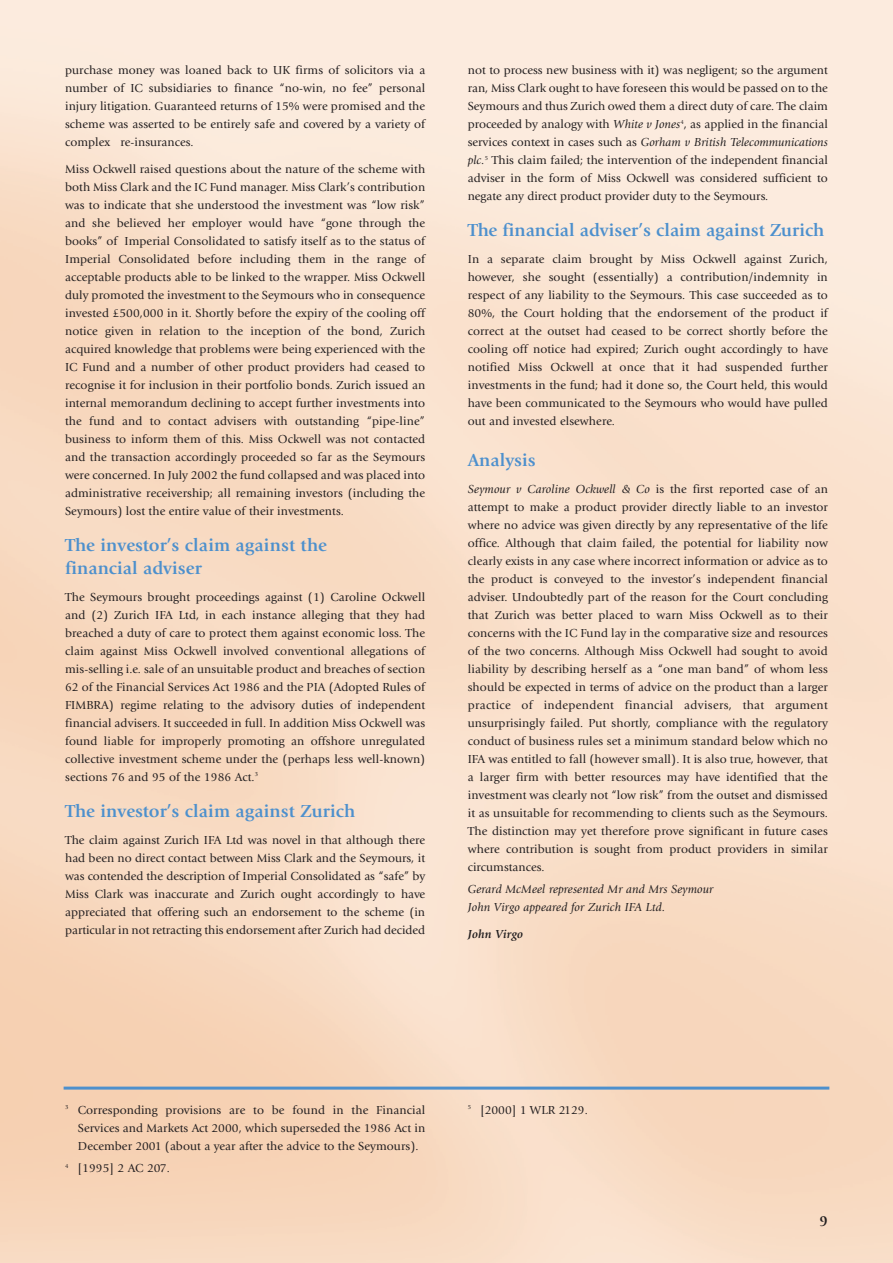
<style>
.page{position:relative;width:893px;height:1263px;background:#fff}
.page>*{position:absolute;margin:0;border:0;box-sizing:border-box;transform-origin:0 0}
.t1{font:700 18px/22.5px "Giovanni";letter-spacing:.005em;color:#4d90cd}
.t2{font:700 15px "Giovanni";color:#231f20}
.t3{font:12px/18px "Giovanni";letter-spacing:.005em;color:#231f20;text-align:justify}
.t4{font:italic 12px/18px "Giovanni";letter-spacing:.01em;color:#231f20}
.t5{font:italic 700 12px "Giovanni";letter-spacing:.015em;color:#231f20}
.s1{font-style:italic}
</style>
<div class="page">
<hr style="left:64px;top:1087px;width:765px;height:3px;background:#4d90cd">
<p class="t3" style="left:65px;top:62px;width:361px">purchase money was loaned back to UK firms of solicitors via a number of IC subsidiaries to finance “no-win, no fee” personal injury litigation. Guaranteed returns of 15% were promised and the scheme was asserted to be entirely safe and covered by a variety of complex re-insurances.</p>
<p class="t3" style="left:65px;top:161px;width:362px">Miss Ockwell raised questions about the nature of the scheme with both Miss Clark and the IC Fund manager. Miss Clark’s contribution was to indicate that she understood the investment was “low risk” and she believed her employer would have “gone through the books” of Imperial Consolidated to satisfy itself as to the status of Imperial Consolidated before including them in the range of acceptable products able to be linked to the wrapper. Miss Ockwell duly promoted the investment to the Seymours who in consequence invested £500,000 in it. Shortly before the expiry of the cooling off notice given in relation to the inception of the bond, Zurich acquired knowledge that problems were being experienced with the IC Fund and a number of other product providers had ceased to recognise it for inclusion in their portfolio bonds. Zurich issued an internal memorandum declining to accept further investments into the fund and to contact advisers with outstanding “pipe-line” business to inform them of this. Miss Ockwell was not contacted and the transaction accordingly proceeded so far as the Seymours were concerned. In July 2002 the fund collapsed and was placed into administrative receivership; all remaining investors (including the Seymours) lost the entire value of their investments.</p>
<h1 class="t1" style="left:65px;top:535px;width:263px">The investor’s claim against the financial adviser</h1>
<p class="t3" style="left:65px;top:589px;width:361px">The Seymours brought proceedings against (1) Caroline Ockwell and (2) Zurich IFA Ltd, in each instance alleging that they had breached a duty of care to protect them against economic loss. The claim against Miss Ockwell involved conventional allegations of mis-selling i.e. sale of an unsuitable product and breaches of section 62 of the Financial Services Act 1986 and the PIA (Adopted Rules of FIMBRA) regime relating to the advisory duties of independent financial advisers. It succeeded in full. In addition Miss Ockwell was found liable for improperly promoting an offshore unregulated collective investment scheme under the (perhaps less well-known) sections 76 and 95 of the 1986 Act.<sup>3</sup></p>
<h1 class="t1" style="left:65px;top:801px;width:292px">The investor’s claim against Zurich</h1>
<p class="t3" style="left:65px;top:832px;width:362px">The claim against Zurich IFA Ltd was novel in that although there had been no direct contact between Miss Clark and the Seymours, it was contended the description of Imperial Consolidated as “safe” by Miss Clark was inaccurate and Zurich ought accordingly to have appreciated that offering such an endorsement to the scheme (in particular in not retracting this endorsement after Zurich had decided</p>
<p class="t3" style="left:468px;top:62px;width:361px">not to process new business with it) was negligent; so the argument ran, Miss Clark ought to have foreseen this would be passed on to the Seymours and thus Zurich owed them a direct duty of care. The claim proceeded by analogy with <span class="s1">White v Jones</span><sup>4</sup>, as applied in the financial services context in cases such as <span class="s1">Gorham v British Telecommunications plc.</span><sup>5</sup> This claim failed; the intervention of the independent financial adviser in the form of Miss Ockwell was considered sufficient to negate any direct product provider duty to the Seymours.</p>
<h1 class="t1" style="left:468px;top:220px;width:358px">The financial adviser’s claim against Zurich</h1>
<p class="t3" style="left:468px;top:251px;width:362px">In a separate claim brought by Miss Ockwell against Zurich, however, she sought (essentially) a contribution/indemnity in respect of any liability to the Seymours. This case succeeded as to 80%, the Court holding that the endorsement of the product if correct at the outset had ceased to be correct shortly before the cooling off notice had expired; Zurich ought accordingly to have notified Miss Ockwell at once that it had suspended further investments in the fund; had it done so, the Court held, this would have been communicated to the Seymours who would have pulled out and invested elsewhere.</p>
<h1 class="t1" style="left:468px;top:450px;width:69px">Analysis</h1>
<p class="t3" style="left:468px;top:481px;width:362px"><span class="s1">Seymour v Caroline Ockwell &amp; Co</span> is the first reported case of an attempt to make a product provider directly liable to an investor where no advice was given directly by any representative of the life office. Although that claim failed, the potential for liability now clearly exists in any case where incorrect information or advice as to the product is conveyed to the investor’s independent financial adviser. Undoubtedly part of the reason for the Court concluding that Zurich was better placed to warn Miss Ockwell as to their concerns with the IC Fund lay in the comparative size and resources of the two concerns. Although Miss Ockwell had sought to avoid liability by describing herself as a “one man band” of whom less should be expected in terms of advice on the product than a larger practice of independent financial advisers, that argument unsurprisingly failed. Put shortly, compliance with the regulatory conduct of business rules set a minimum standard below which no IFA was entitled to fall (however small). It is also true, however, that a larger firm with better resources may have identified that the investment was clearly not “low risk” from the outset and dismissed it as unsuitable for recommending to clients such as the Seymours.<br>The distinction may yet therefore prove significant in future cases where contribution is sought from product providers in similar circumstances.</p>
<p class="t4" style="left:468px;top:881px;width:247px">Gerard McMeel represented Mr and Mrs Seymour<br>John Virgo appeared for Zurich IFA Ltd.</p>
<p class="t5" style="left:468px;top:929px;width:57px">John Virgo</p>
<p class="t3" style="left:78px;top:1102px;width:349px;text-indent:-13px"><sup>3</sup> Corresponding provisions are to be found in the Financial Services and Markets Act 2000, which superseded the 1986 Act in December 2001 (about a year after the advice to the Seymours).</p>
<p class="t3" style="left:65px;top:1160px;width:106px"><sup>4</sup> [1995] 2 AC 207.</p>
<p class="t3" style="left:468px;top:1102px;width:121px"><sup>5</sup> [2000] 1 WLR 2129.</p>
<p class="t2" style="left:819px;top:1215px;width:10px">9</p>
</div>
